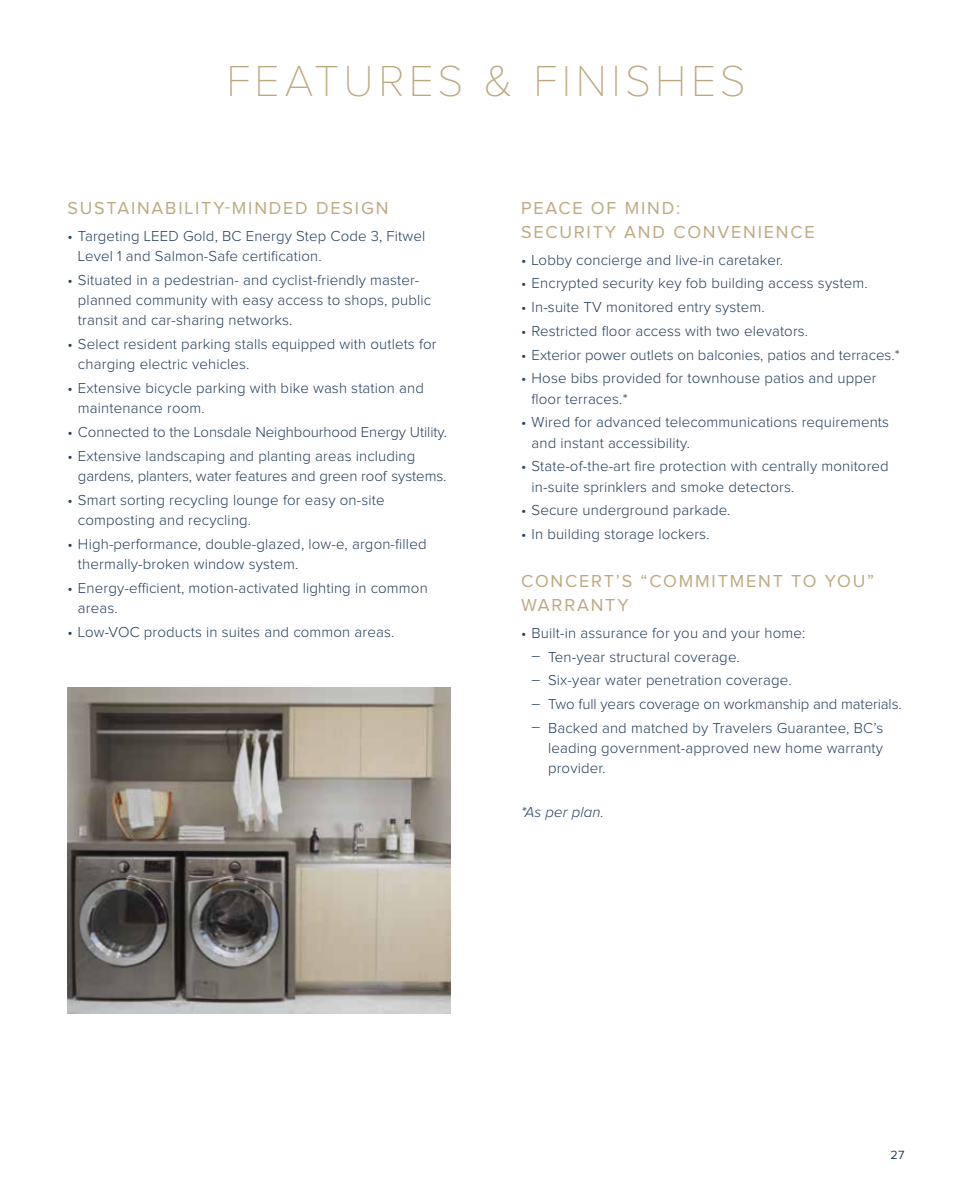
<style>
.page{position:relative;width:972px;height:1188px;background:#fff}
.page>*{position:absolute;margin:0;border:0;box-sizing:border-box;transform-origin:0 0}
.t1{font:100 45px "Proxima Nova T";letter-spacing:.095em;color:#bea97f}
.t2{font:18px/24px "Proxima Nova";letter-spacing:.1em;color:#bea97f}
.t3{font:300 15px/20.2px "Proxima Nova";letter-spacing:.01em;color:#233e5b}
.t4{font:italic 300 15px "Proxima Nova";letter-spacing:.01em;color:#233e5b}
.t5{font:12.3px "Proxima Nova";color:#233e5b}
</style>
<div class="page">
<img style="left:68px;top:688px;width:383px;height:325px">
<h1 class="t1" style="left:226px;top:48px;width:521px">FEATURES &amp; FINISHES</h1>
<p class="t2" style="left:68px;top:196px;width:322px">SUSTAINABILITY-MINDED DESIGN</p>
<p class="t3" style="left:78px;top:226px;width:349px;text-indent:-11px">• Targeting LEED Gold, BC Energy Step Code 3, Fitwel<br>Level 1 and Salmon-Safe certification.</p>
<p class="t3" style="left:78px;top:270px;width:355px;text-indent:-10px">• Situated in a pedestrian- and cyclist-friendly master&shy;planned community with easy access to shops, public transit and car-sharing networks.</p>
<p class="t3" style="left:78px;top:334px;width:360px;text-indent:-11px">• Select resident parking stalls equipped with outlets for charging electric vehicles.</p>
<p class="t3" style="left:78px;top:378px;width:348px;text-indent:-11px">• Extensive bicycle parking with bike wash station and maintenance room.</p>
<p class="t3" style="left:67px;top:422px;width:381px">• Connected to the Lonsdale Neighbourhood Energy Utility.</p>
<p class="t3" style="left:78px;top:446px;width:370px;text-indent:-10px">• Extensive landscaping and planting areas including gardens, planters, water features and green roof systems.</p>
<p class="t3" style="left:78px;top:490px;width:308px;text-indent:-10px">• Smart sorting recycling lounge for easy on-site composting and recycling.</p>
<p class="t3" style="left:78px;top:534px;width:350px;text-indent:-11px">• High-performance, double-glazed, low-e, argon-filled thermally-broken window system.</p>
<p class="t3" style="left:78px;top:578px;width:351px;text-indent:-10px">• Energy-efficient, motion-activated lighting in common areas.</p>
<p class="t3" style="left:67px;top:622px;width:328px">• Low-VOC products in suites and common areas.</p>
<p class="t2" style="left:521px;top:196px;width:295px">PEACE OF MIND:<br>SECURITY AND CONVENIENCE</p>
<p class="t3" style="left:521px;top:250px;width:264px">• Lobby concierge and live-in caretaker.</p>
<p class="t3" style="left:521px;top:274px;width:348px">• Encrypted security key fob building access system.</p>
<p class="t3" style="left:521px;top:298px;width:245px">• In-suite TV monitored entry system.</p>
<p class="t3" style="left:521px;top:321px;width:289px">• Restricted floor access with two elevators.</p>
<p class="t3" style="left:521px;top:345px;width:380px">• Exterior power outlets on balconies, patios and terraces.*</p>
<p class="t3" style="left:532px;top:369px;width:346px;text-indent:-10px">• Hose bibs provided for townhouse patios and upper floor terraces.*</p>
<p class="t3" style="left:532px;top:413px;width:359px;text-indent:-10px">• Wired for advanced telecommunications requirements and instant accessibility.</p>
<p class="t3" style="left:532px;top:457px;width:359px;text-indent:-10px">• State-of-the-art fire protection with centrally monitored in-suite sprinklers and smoke detectors.</p>
<p class="t3" style="left:521px;top:501px;width:211px">• Secure underground parkade.</p>
<p class="t3" style="left:521px;top:525px;width:190px">• In building storage lockers.</p>
<p class="t2" style="left:521px;top:570px;width:355px">CONCERT’S “COMMITMENT TO YOU”<br>WARRANTY</p>
<p class="t3" style="left:521px;top:623px;width:286px">• Built-in assurance for you and your home:</p>
<p class="t3" style="left:532px;top:647px;width:210px">– Ten-year structural coverage.</p>
<p class="t3" style="left:532px;top:671px;width:262px">– Six-year water penetration coverage.</p>
<p class="t3" style="left:532px;top:695px;width:372px">– Two full years coverage on workmanship and materials.</p>
<p class="t3" style="left:548px;top:718px;width:337px;text-align:justify;text-indent:-16px">– Backed and matched by Travelers Guarantee, BC’s leading government-approved new home warranty provider.</p>
<p class="t4" style="left:521px;top:801px;width:85px">*As per plan.</p>
<p class="t5" style="left:891px;top:1149px;width:15px">27</p>
</div>
